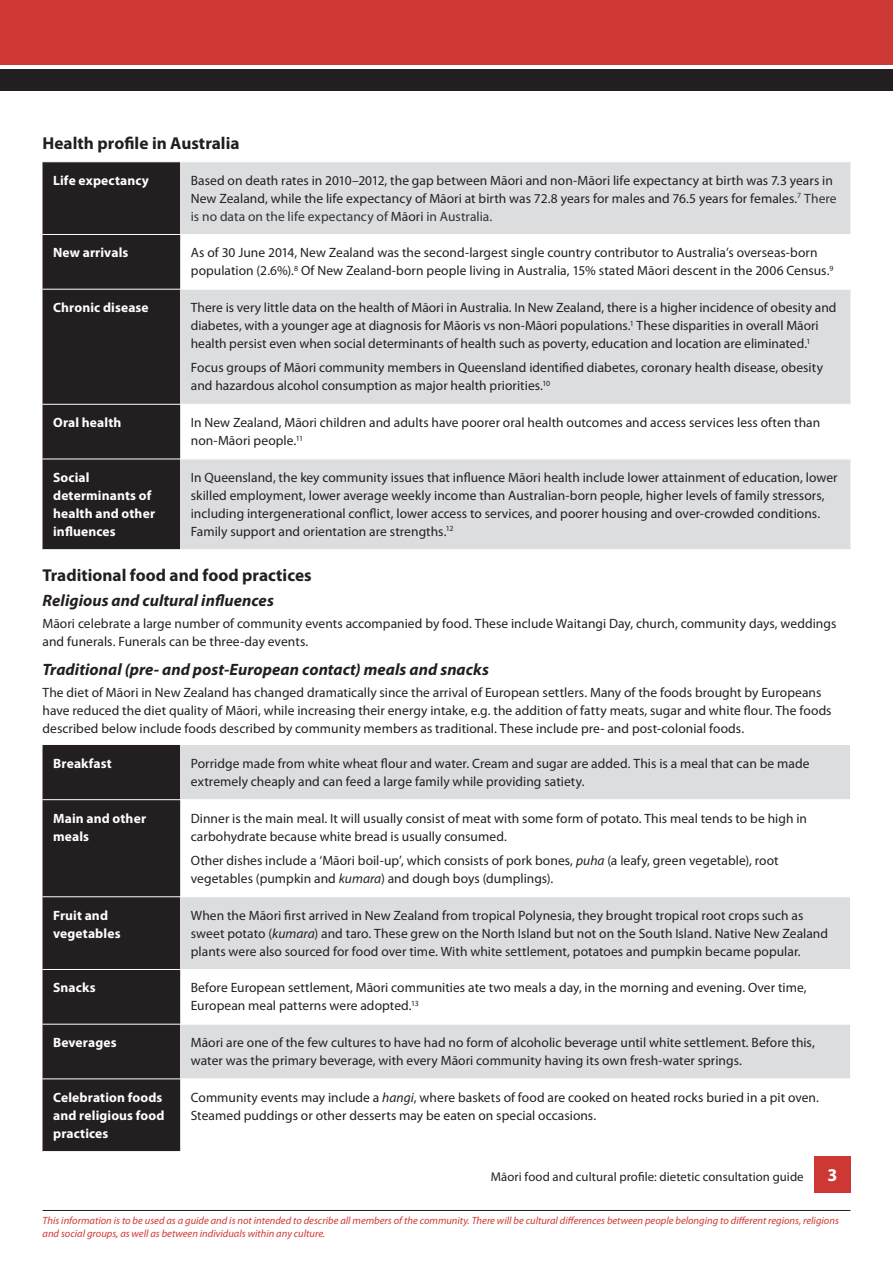
<style>
.page{position:relative;width:893px;height:1263px;background:#fff}
.page>*{position:absolute;margin:0;border:0;box-sizing:border-box;transform-origin:0 0}
.t1{font:700 18px "Myriad Pro";color:#fff}
.t2{font:700 17.25px "Myriad Pro";color:#231f20}
.t3{font:italic 700 16.5px "Myriad Pro";letter-spacing:.005em;color:#231f20}
.t4{font:13.5px/18px "Myriad Pro";letter-spacing:.005em;color:#231f20}
.t5{font:700 13.5px/18px "Myriad Pro";letter-spacing:.01em;color:#fff}
.t6{font:12.75px "Myriad Pro";letter-spacing:.005em;color:#231f20}
.t7{font:italic 10.5px/12.6px "Myriad Pro";color:#ce3834}
.s1{color:#333}
.s2{font-style:italic}
</style>
<div class="page">
<hr style="left:43px;top:1210px;width:807px;height:1px;background:#231f20">
<div style="left:814px;top:1157px;width:36px;height:36px;background:#ce3834"></div>
<div style="left:0;top:0;width:893px;height:70px;background:#ce3834"></div>
<svg style="left:0;top:65px;width:893px;height:5px;background:#d3d2d2"></svg>
<div style="left:0;top:70px;width:893px;height:21px;background:#231f20"></div>
<div style="left:43px;top:162px;width:137px;height:387px;background:#231f20"></div>
<svg style="left:180px;top:162px;width:670px;height:387px;fill:#dcdddf"></svg>
<hr style="left:180px;top:234px;width:670px;height:1px;background:#fff">
<hr style="left:180px;top:289px;width:670px;height:1px;background:#fff">
<hr style="left:180px;top:404px;width:670px;height:1px;background:#fff">
<hr style="left:180px;top:459px;width:670px;height:1px;background:#fff">
<hr style="left:43px;top:234px;width:137px;height:1px;background:#fff">
<hr style="left:43px;top:289px;width:137px;height:1px;background:#fff">
<hr style="left:43px;top:404px;width:137px;height:1px;background:#fff">
<hr style="left:43px;top:459px;width:137px;height:1px;background:#fff">
<div style="left:43px;top:745px;width:137px;height:406px;background:#231f20"></div>
<svg style="left:180px;top:745px;width:670px;height:333px;fill:#dcdddf"></svg>
<hr style="left:180px;top:896px;width:670px;height:1px;background:#fff">
<hr style="left:180px;top:969px;width:670px;height:1px;background:#fff">
<hr style="left:180px;top:1024px;width:670px;height:1px;background:#fff">
<hr style="left:43px;top:799px;width:137px;height:1px;background:#fff">
<hr style="left:43px;top:896px;width:137px;height:1px;background:#fff">
<hr style="left:43px;top:969px;width:137px;height:1px;background:#fff">
<hr style="left:43px;top:1024px;width:137px;height:1px;background:#fff">
<hr style="left:43px;top:1078px;width:137px;height:1px;background:#fff">
<hr style="left:180px;top:799px;width:670px;height:1px;background:#fff">
<p class="t2" style="left:43px;top:132px;width:198px">Health profile in Australia</p>
<p class="t5" style="left:53px;top:171px;width:97px">Life expectancy</p>
<p class="t4" style="left:191px;top:171px;width:647px">Based on death rates in 2010–2012, the gap between Māori and non-Māori life expectancy at birth was 7.3 years in<br>New Zealand, while the life expectancy of Māori at birth was 72.8 years for males and 76.5 years for females.<sup>7</sup> <span class="s1">There is no data on the life expectancy of</span> Māori <span class="s1">in Australia.</span></p>
<p class="t5" style="left:53px;top:243px;width:77px">New arrivals</p>
<p class="t4" style="left:191px;top:244px;width:644px">As of 30 June 2014, New Zealand was the second-largest single country contributor to Australia’s overseas-born population (2.6%).<sup>8</sup> Of New Zealand-born people living in Australia, 15% stated Māori descent in the 2006 Census.<sup>9</sup></p>
<p class="t5" style="left:53px;top:298px;width:97px">Chronic disease</p>
<p class="t4" style="left:191px;top:298px;width:647px">There is very little data on the health of Māori in Australia. In New Zealand, there is a higher incidence of obesity and diabetes, with a younger age at diagnosis for Māoris vs non-Māori populations.<sup>1</sup> These disparities in overall Māori health persist even when social determinants of health such as poverty, education and location are eliminated.<sup>1</sup></p>
<p class="t4" style="left:191px;top:359px;width:634px">Focus groups of Māori community members in Queensland identified diabetes, coronary health disease, obesity and hazardous alcohol consumption as major health priorities.<sup>10</sup></p>
<p class="t5" style="left:53px;top:413px;width:70px">Oral health</p>
<p class="t4" style="left:191px;top:413px;width:631px">In New Zealand, Māori children and adults have poorer oral health outcomes and access services less often than non-Māori people.<sup>11</sup></p>
<p class="t5" style="left:53px;top:468px;width:103px">Social determinants of health and other influences</p>
<p class="t4" style="left:191px;top:468px;width:648px">In Queensland, the key community issues that influence Māori health include lower attainment of education, lower skilled employment, lower average weekly income than Australian-born people, higher levels of family stressors, including intergenerational conflict, lower access to services, and poorer housing and over-crowded conditions.<br>Family support and orientation are strengths.<sup>12</sup></p>
<p class="t2" style="left:43px;top:564px;width:271px">Traditional food and food practices</p>
<p class="t3" style="left:43px;top:590px;width:233px">Religious and cultural influences</p>
<p class="t4" style="left:43px;top:614px;width:795px">Māori celebrate a large number of community events accompanied by food. These include Waitangi Day, church, community days, weddings and funerals. Funerals can be three-day events.</p>
<p class="t3" style="left:43px;top:658px;width:448px">Traditional (pre- and post-European contact) meals and snacks</p>
<p class="t4" style="left:43px;top:683px;width:791px">The diet of Māori in New Zealand has changed dramatically since the arrival of European settlers. Many of the foods brought by Europeans have reduced the diet quality of Māori, while increasing their energy intake, e.g. the addition of fatty meats, sugar and white flour. The foods described below include foods described by community members as traditional. These include pre- and post‑colonial foods.</p>
<p class="t5" style="left:53px;top:754px;width:60px">Breakfast</p>
<p class="t4" style="left:191px;top:754px;width:620px">Porridge made from white wheat flour and water. Cream and sugar are added. This is a meal that can be made extremely cheaply and can feed a large family while providing satiety.</p>
<p class="t5" style="left:53px;top:808px;width:94px">Main and other meals</p>
<p class="t4" style="left:191px;top:809px;width:618px">Dinner is the main meal. It will usually consist of meat with some form of potato. This meal tends to be high in carbohydrate because white bread is usually consumed.</p>
<p class="t4" style="left:191px;top:851px;width:589px">Other dishes include a ‘Māori boil-up’, which consists of pork bones, <span class="s2">puha</span> (a leafy, green vegetable), root vegetables (pumpkin and <span class="s2">kumara</span>) and dough boys (dumplings).</p>
<p class="t5" style="left:53px;top:906px;width:69px">Fruit and vegetables</p>
<p class="t4" style="left:191px;top:906px;width:639px">When the Māori first arrived in New Zealand from tropical Polynesia, they brought tropical root crops such as sweet potato (<span class="s2">kumara</span>) and taro. These grew on the North Island but not on the South Island. Native New Zealand plants were also sourced for food over time. With white settlement, potatoes and pumpkin became popular.</p>
<p class="t5" style="left:53px;top:978px;width:44px">Snacks</p>
<p class="t4" style="left:191px;top:978px;width:617px">Before European settlement, Māori communities ate two meals a day, in the morning and evening. Over time,<br>European meal patterns were adopted.<sup>13</sup></p>
<p class="t5" style="left:53px;top:1033px;width:65px">Beverages</p>
<p class="t4" style="left:191px;top:1033px;width:626px">Māori are one of the few cultures to have had no form of alcoholic beverage until white settlement. Before this, water was the primary beverage, with every Māori community having its own fresh-water springs.</p>
<p class="t5" style="left:53px;top:1088px;width:113px">Celebration foods and religious food practices</p>
<p class="t4" style="left:191px;top:1088px;width:630px">Community events may include a <span class="s2">hangi</span>, where baskets of food are cooked on heated rocks buried in a pit oven.<br>Steamed puddings or other desserts may be eaten on special occasions.</p>
<p class="t6" style="left:491px;top:1169px;width:314px">Māori food and cultural profile: dietetic consultation guide</p>
<h1 class="t1" style="left:827px;top:1163px;width:11px">3</h1>
<p class="t7" style="left:43px;top:1214px;width:798px">This information is to be used as a guide and is not intended to describe all members of the community. There will be cultural differences between people belonging to different regions, religions and social groups, as well as between individuals within any culture.</p>
</div>
